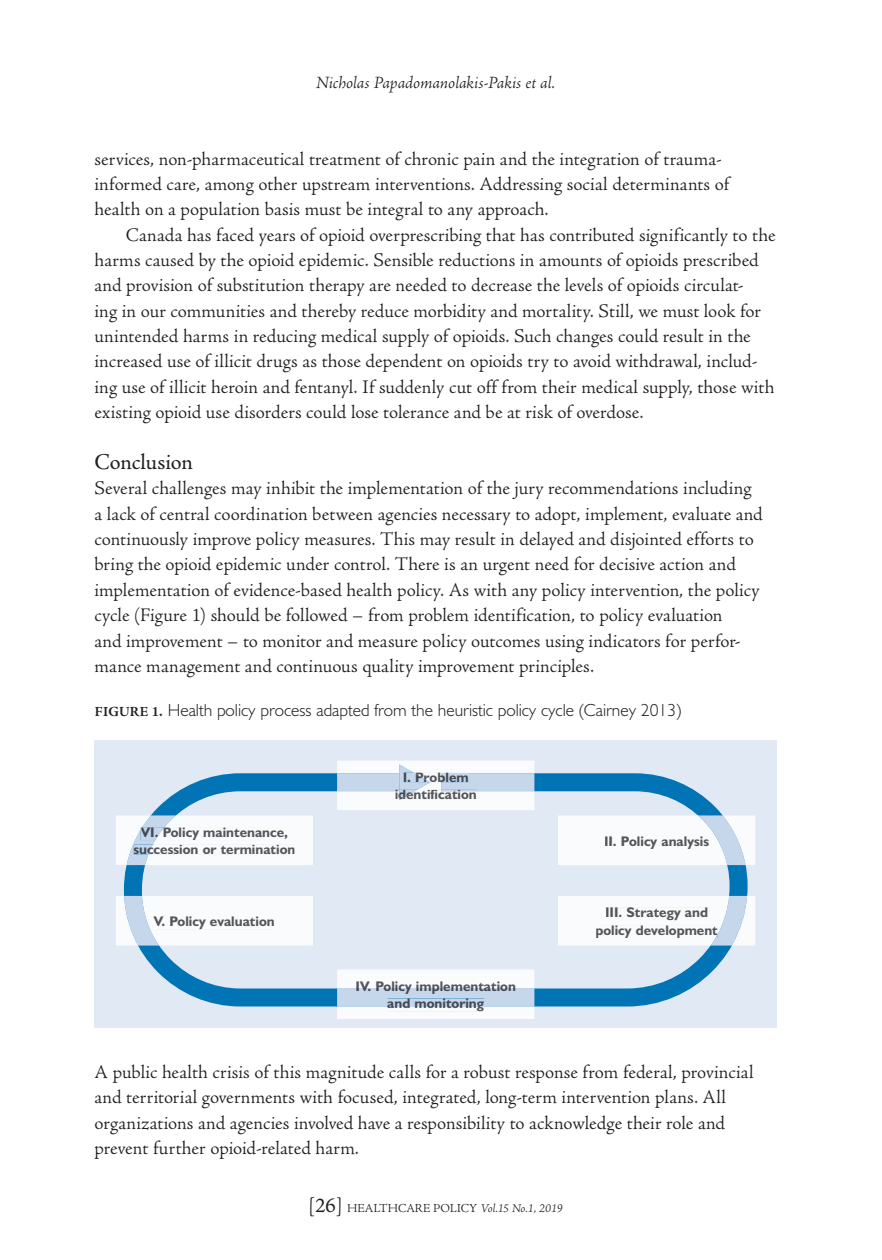
<style>
.page{position:relative;width:882px;height:1260px;background:#fff}
.page>*{position:absolute;margin:0;border:0;box-sizing:border-box;transform-origin:0 0}
.t1{font:22.75px "Adobe Jenson Pro";color:#231f20}
.t2{font:300 19.25px/25.4px "Adobe Jenson Pro";letter-spacing:.005em;color:#231f20}
.t3{font:300 17.5px "Humanist 521 BT";color:#231f20}
.t4{font:italic 300 17.5px "Adobe Jenson Pro";letter-spacing:-.005em;color:#231f20}
.t5{font:700 14px/17.5px "Humanist 521 BT";color:#555659;text-align:center}
.t6{font:300 12.25px "Adobe Jenson Pro";color:#231f20}
.s1{font-family:"Adobe Jenson Pro";font-weight:700;font-size:14px}
.s2{font-size:21px}
.s3{font-weight:400;font-size:21px}
.s4{font-style:italic}
</style>
<div class="page">
<div style="left:94px;top:740px;width:683px;height:287px;background:#e0e9f4"></div>
<svg style="left:124px;top:773px;width:624px;height:234px"></svg>
<svg style="left:337px;top:761px;width:197px;height:49px;background:#e5edf6"></svg>
<svg style="left:337px;top:969px;width:197px;height:50px;background:#e7eff7"></svg>
<div style="left:357px;top:981px;width:159px;height:8px;background:#f9fbfd"></div>
<div style="left:357px;top:989px;width:159px;height:5px;background:#c6d7ec"></div>
<hr style="left:388px;top:1007px;width:96px;height:4px;background:#f9fbfd">
<div style="left:388px;top:999px;width:96px;height:8px;background:#c6d7ec"></div>
<svg style="left:558px;top:815px;width:197px;height:50px;background:#f1f6fa"></svg>
<div style="left:605px;top:836px;width:104px;height:13px;background:#f9fbfd"></div>
<svg style="left:116px;top:815px;width:197px;height:50px;background:#f2f6fa"></svg>
<svg style="left:558px;top:896px;width:197px;height:50px;background:#f3f6fb"></svg>
<svg style="left:116px;top:896px;width:197px;height:50px;background:#f2f6fa"></svg>
<div style="left:154px;top:916px;width:120px;height:13px;background:#f9fbfd"></div>
<p class="t4" style="left:316px;top:73px;width:241px">Nicholas Papadomanolakis-Pakis et al.</p>
<p class="t2" style="left:94px;top:146px;width:638px">services, non-pharmaceutical treatment of chronic pain and the integration of trauma&shy;informed care, among other upstream interventions. Addressing social determinants of health on a population basis must be integral to any approach.</p>
<p class="t2" style="left:94px;top:222px;width:683px;text-indent:31px">Canada has faced years of opioid overprescribing that has contributed significantly to the harms caused by the opioid epidemic. Sensible reductions in amounts of opioids prescribed and provision of substitution therapy are needed to decrease the levels of opioids circulat-<br>ing in our communities and thereby reduce morbidity and mortality. Still, we must look for unintended harms in reducing medical supply of opioids. Such changes could result in the increased use of illicit drugs as those dependent on opioids try to avoid withdrawal, includ&shy;ing use of illicit heroin and fentanyl. If suddenly cut off from their medical supply, those with existing opioid use disorders could lose tolerance and be at risk of overdose.</p>
<p class="t1" style="left:94px;top:449px;width:100px">Conclusion</p>
<p class="t2" style="left:94px;top:476px;width:670px">Several challenges may inhibit the implementation of the jury recommendations including a lack of central coordination between agencies necessary to adopt, implement, evaluate and continuously improve policy measures. This may result in delayed and disjointed efforts to bring the opioid epidemic under control. There is an urgent need for decisive action and implementation of evidence-based health policy. As with any policy intervention, the policy cycle (Figure 1) should be followed – from problem identification, to policy evaluation<br>and improvement – to monitor and measure policy outcomes using indicators for perfor&shy;mance management and continuous quality improvement principles.</p>
<p class="t3" style="left:95px;top:700px;width:588px"><span class="s1">FIGURE 1.</span> Health policy process adapted from the heuristic policy cycle (Cairney 2013)</p>
<p class="t5" style="left:133px;top:823px;width:164px">VI. Policy maintenance, succession or termination</p>
<p class="t5" style="left:154px;top:912px;width:122px">V. Policy evaluation</p>
<p class="t5" style="left:395px;top:768px;width:84px">I. Problem identification</p>
<p class="t5" style="left:356px;top:977px;width:162px">IV. Policy implementation and monitoring</p>
<p class="t5" style="left:604px;top:832px;width:107px">II. Policy analysis</p>
<p class="t5" style="left:595px;top:903px;width:124px">III. Strategy and policy development</p>
<p class="t2" style="left:94px;top:1060px;width:661px">A public health crisis of this magnitude calls for a robust response from federal, provincial and territorial governments with focused, integrated, long-term intervention plans. All organizations and agencies involved have a responsibility to acknowledge their role and prevent further opioid-related harm.</p>
<p class="t6" style="left:308px;top:1201px;width:256px"><span class="s2">[</span><span class="s3">26</span><span class="s2">]</span> HEALTHCARE POLICY <span class="s4">Vol.15 No.1, 2019</span></p>
</div>
